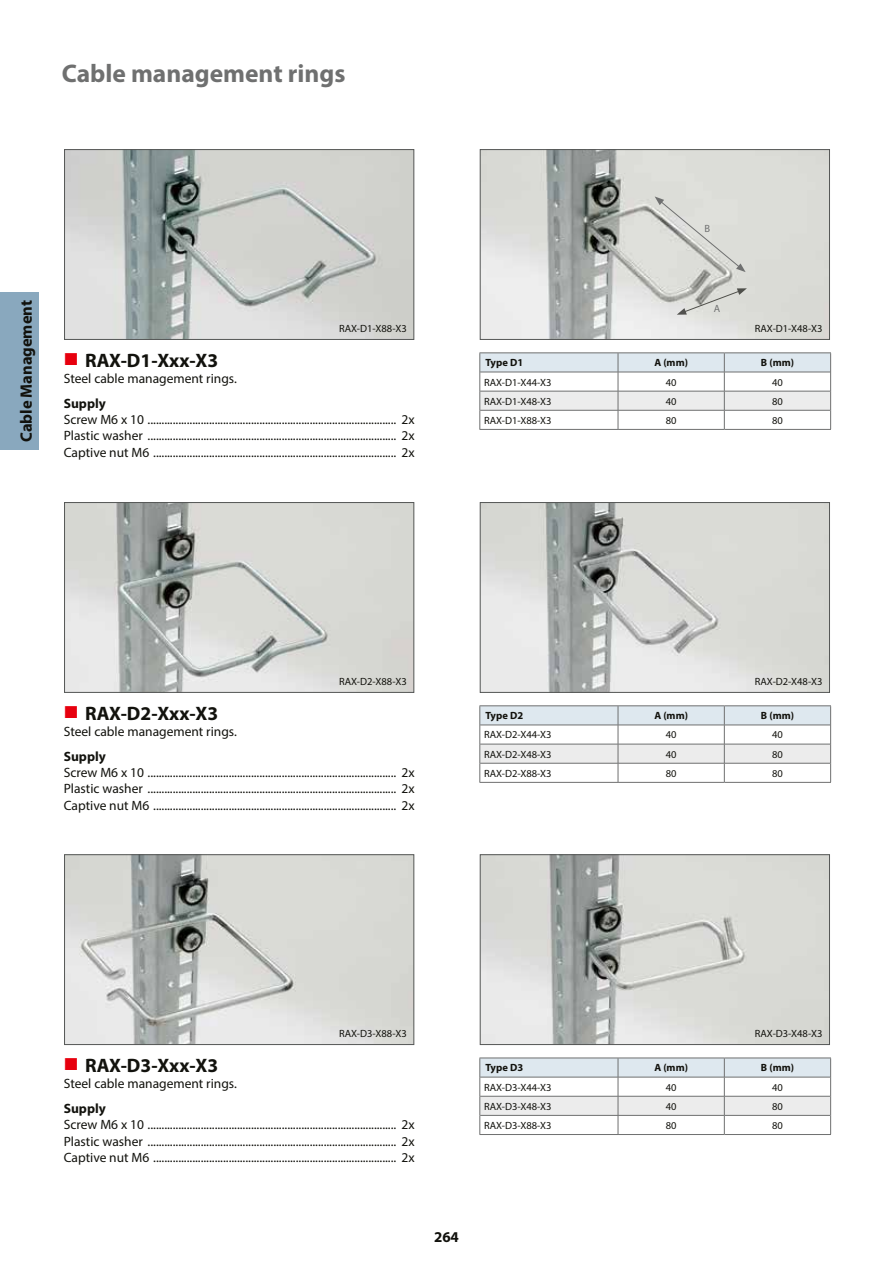
<style>
.page{position:relative;width:893px;height:1263px;background:#fff}
.page>*{position:absolute;margin:0;border:0;box-sizing:border-box;transform-origin:0 0}
.t1{font:700 25.5px "Myriad Pro";color:#6f7070}
.t2{font:700 19.5px "Myriad Pro";color:#12120d}
.t3{font:700 16.5px "Myriad Pro";letter-spacing:-.005em;color:#12120d}
.t4{font:700 15px "Myriad Pro";color:#12120d}
.t5{font:13.5px/16.2px "Myriad Pro";color:#12120d;text-align:justify}
.t6{font:700 13.5px "Myriad Pro";color:#12120d}
.t7{font:10.5px "Myriad Pro";color:#12120d}
.t8{font:700 10.5px "Myriad Pro";color:#12120d}
.t9{font:10.5px "Myriad Pro";color:#6f7070}
</style>
<div class="page">
<div style="left:0;top:292px;width:38px;height:158px;background:#89a8be"></div>
<img style="left:66px;top:151px;width:346px;height:187px">
<div style="left:64px;top:149px;width:350px;height:191px;border:1px solid #555756"></div>
<img style="left:482px;top:151px;width:346px;height:187px">
<div style="left:480px;top:149px;width:350px;height:191px;border:1px solid #555756"></div>
<svg style="left:655px;top:196px;width:91px;height:76px"></svg>
<svg style="left:677px;top:288px;width:70px;height:27px"></svg>
<img style="left:66px;top:504px;width:346px;height:187px">
<div style="left:64px;top:502px;width:350px;height:191px;border:1px solid #555756"></div>
<img style="left:482px;top:504px;width:346px;height:187px">
<div style="left:480px;top:502px;width:350px;height:191px;border:1px solid #555756"></div>
<hr style="left:479px;top:352px;width:139px;height:1px;background:#6f7070">
<hr style="left:618px;top:352px;width:106px;height:1px;background:#6f7070">
<hr style="left:724px;top:352px;width:107px;height:1px;background:#6f7070">
<svg style="left:479px;top:353px;width:352px;height:76px"></svg>
<hr style="left:479px;top:429px;width:139px;height:1px;background:#6f7070">
<hr style="left:618px;top:429px;width:106px;height:1px;background:#6f7070">
<hr style="left:724px;top:429px;width:107px;height:1px;background:#6f7070">
<hr style="left:479px;top:705px;width:139px;height:1px;background:#6f7070">
<hr style="left:618px;top:705px;width:106px;height:1px;background:#6f7070">
<hr style="left:724px;top:705px;width:107px;height:1px;background:#6f7070">
<svg style="left:479px;top:706px;width:352px;height:76px"></svg>
<hr style="left:479px;top:782px;width:139px;height:1px;background:#6f7070">
<hr style="left:618px;top:782px;width:106px;height:1px;background:#6f7070">
<hr style="left:724px;top:782px;width:107px;height:1px;background:#6f7070">
<img style="left:66px;top:856px;width:346px;height:187px">
<div style="left:64px;top:854px;width:350px;height:191px;border:1px solid #555756"></div>
<img style="left:482px;top:856px;width:346px;height:187px">
<div style="left:480px;top:854px;width:350px;height:191px;border:1px solid #555756"></div>
<hr style="left:479px;top:1057px;width:139px;height:1px;background:#6f7070">
<hr style="left:618px;top:1057px;width:106px;height:1px;background:#6f7070">
<hr style="left:724px;top:1057px;width:107px;height:1px;background:#6f7070">
<svg style="left:479px;top:1058px;width:352px;height:76px"></svg>
<hr style="left:479px;top:1134px;width:139px;height:1px;background:#6f7070">
<hr style="left:618px;top:1134px;width:106px;height:1px;background:#6f7070">
<hr style="left:724px;top:1134px;width:107px;height:1px;background:#6f7070">
<h1 class="t1" style="left:62px;top:57px;width:285px">Cable management rings</h1>
<p class="t3" style="left:16px;top:442px;width:143px;rotate:-90deg">Cable Management</p>
<p class="t9" style="left:704px;top:222px;width:7px">B</p>
<p class="t9" style="left:714px;top:302px;width:8px">A</p>
<p class="t7" style="left:339px;top:322px;width:69px">RAX-D1-X88-X3</p>
<p class="t7" style="left:755px;top:322px;width:69px">RAX-D1-X48-X3</p>
<h2 class="t2" style="left:85px;top:348px;width:135px">RAX-D1-Xxx-X3</h2>
<p class="t5" style="left:64px;top:370px;width:175px">Steel cable management rings.</p>
<p class="t6" style="left:64px;top:395px;width:44px">Supply</p>
<p class="t5" style="left:64px;top:411px;width:352px">Screw M6 x 10 ......................................................................................... 2x Plastic washer ......................................................................................... 2x Captive nut M6 ....................................................................................... 2x</p>
<p class="t8" style="left:485px;top:356px;width:39px">Type D1</p>
<p class="t8" style="left:654px;top:356px;width:35px">A (mm)</p>
<p class="t8" style="left:761px;top:356px;width:35px">B (mm)</p>
<p class="t7" style="left:484px;top:375px;width:69px">RAX-D1-X44-X3</p>
<p class="t7" style="left:666px;top:375px;width:12px">40</p>
<p class="t7" style="left:772px;top:375px;width:12px">40</p>
<p class="t7" style="left:484px;top:395px;width:69px">RAX-D1-X48-X3</p>
<p class="t7" style="left:666px;top:395px;width:12px">40</p>
<p class="t7" style="left:772px;top:395px;width:12px">80</p>
<p class="t7" style="left:484px;top:414px;width:69px">RAX-D1-X88-X3</p>
<p class="t7" style="left:666px;top:414px;width:12px">80</p>
<p class="t7" style="left:772px;top:414px;width:12px">80</p>
<p class="t7" style="left:339px;top:675px;width:69px">RAX-D2-X88-X3</p>
<p class="t7" style="left:755px;top:675px;width:69px">RAX-D2-X48-X3</p>
<h2 class="t2" style="left:85px;top:701px;width:135px">RAX-D2-Xxx-X3</h2>
<p class="t5" style="left:64px;top:723px;width:175px">Steel cable management rings.</p>
<p class="t6" style="left:64px;top:748px;width:44px">Supply</p>
<p class="t5" style="left:64px;top:764px;width:352px">Screw M6 x 10 ......................................................................................... 2x Plastic washer ......................................................................................... 2x Captive nut M6 ....................................................................................... 2x</p>
<p class="t8" style="left:485px;top:708px;width:39px">Type D2</p>
<p class="t8" style="left:654px;top:709px;width:35px">A (mm)</p>
<p class="t8" style="left:761px;top:709px;width:35px">B (mm)</p>
<p class="t7" style="left:484px;top:728px;width:69px">RAX-D2-X44-X3</p>
<p class="t7" style="left:666px;top:728px;width:12px">40</p>
<p class="t7" style="left:772px;top:728px;width:12px">40</p>
<p class="t7" style="left:484px;top:748px;width:69px">RAX-D2-X48-X3</p>
<p class="t7" style="left:666px;top:748px;width:12px">40</p>
<p class="t7" style="left:772px;top:748px;width:12px">80</p>
<p class="t7" style="left:484px;top:767px;width:69px">RAX-D2-X88-X3</p>
<p class="t7" style="left:666px;top:767px;width:12px">80</p>
<p class="t7" style="left:772px;top:767px;width:12px">80</p>
<p class="t7" style="left:339px;top:1027px;width:69px">RAX-D3-X88-X3</p>
<p class="t7" style="left:755px;top:1027px;width:69px">RAX-D3-X48-X3</p>
<p class="t8" style="left:654px;top:1061px;width:35px">A (mm)</p>
<p class="t8" style="left:761px;top:1061px;width:35px">B (mm)</p>
<p class="t7" style="left:484px;top:1080px;width:69px">RAX-D3-X44-X3</p>
<p class="t7" style="left:666px;top:1080px;width:12px">40</p>
<p class="t7" style="left:772px;top:1080px;width:12px">40</p>
<p class="t7" style="left:484px;top:1100px;width:69px">RAX-D3-X48-X3</p>
<p class="t7" style="left:666px;top:1100px;width:12px">40</p>
<p class="t7" style="left:772px;top:1100px;width:12px">80</p>
<p class="t7" style="left:484px;top:1119px;width:69px">RAX-D3-X88-X3</p>
<p class="t7" style="left:666px;top:1119px;width:12px">80</p>
<p class="t7" style="left:772px;top:1119px;width:12px">80</p>
<h2 class="t2" style="left:85px;top:1053px;width:135px">RAX-D3-Xxx-X3</h2>
<p class="t5" style="left:64px;top:1075px;width:175px">Steel cable management rings.</p>
<p class="t6" style="left:64px;top:1100px;width:44px">Supply</p>
<p class="t5" style="left:64px;top:1116px;width:352px">Screw M6 x 10 ......................................................................................... 2x Plastic washer ......................................................................................... 2x Captive nut M6 ....................................................................................... 2x</p>
<p class="t8" style="left:485px;top:1061px;width:39px">Type D3</p>
<p class="t4" style="left:434px;top:1227px;width:26px">264</p>
</div>
